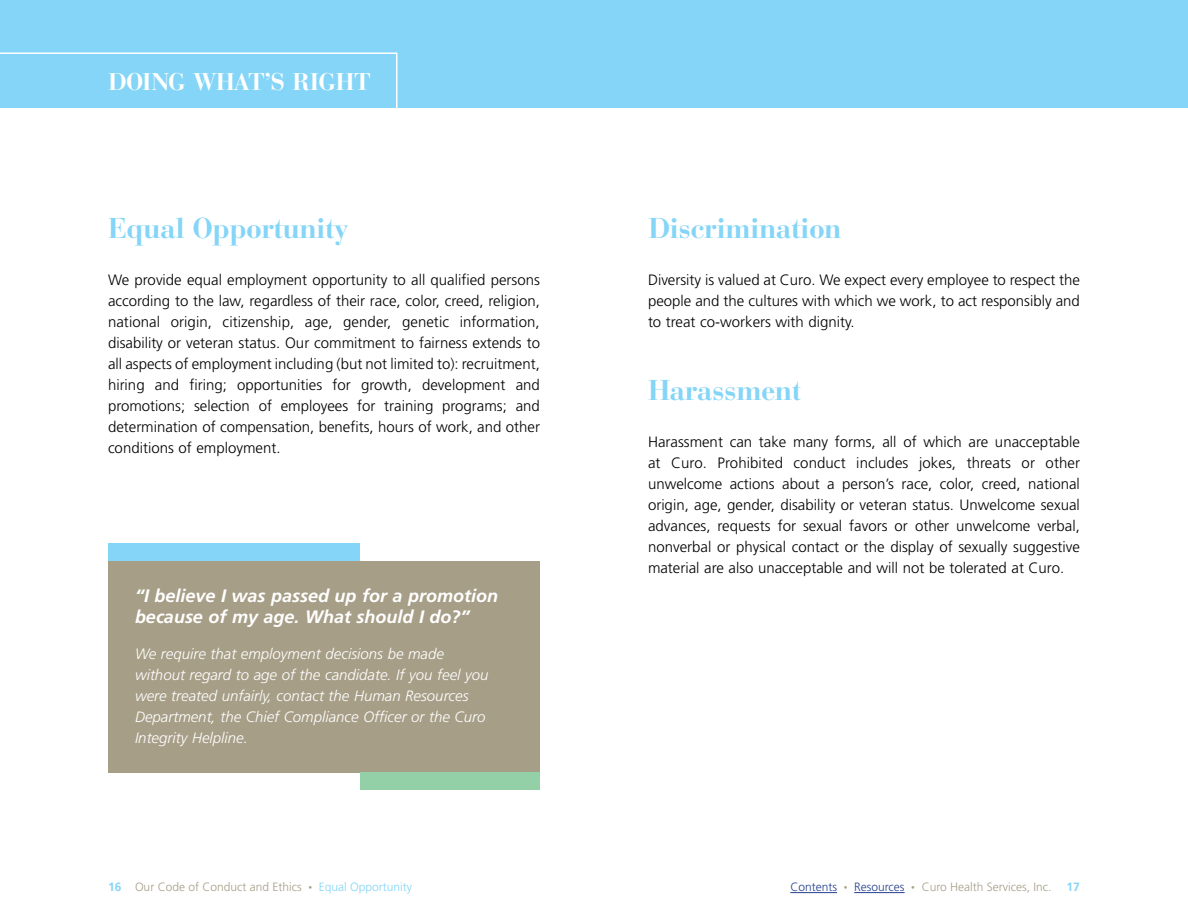
<style>
.page{position:relative;width:1188px;height:918px;background:#fff}
.page>*{position:absolute;margin:0;border:0;box-sizing:border-box;transform-origin:0 0}
.t1{font:700 28.5px "Bauer Bodoni";letter-spacing:-.02em;color:#84d5f7}
.t2{font:700 24px "Bauer Bodoni";letter-spacing:-.04em;color:#fff}
.t3{font:italic 700 18px/21px "Frutiger";color:#fff}
.t4{font:300 15px/21px "Frutiger";color:#000;text-align:justify}
.t5{font:italic 300 15px/21px "Frutiger";color:#fff}
.t6{font:300 12px "Frutiger";color:#a79e87}
.t7{font:300 12px "Frutiger";color:#25408f}
.t8{font:300 12px "Frutiger";color:#84d5f7}
.t9{font:700 12px "Frutiger";color:#84d5f7}
.s1{font-weight:700;color:#84d5f7}
</style>
<div class="page">
<div style="left:108px;top:561px;width:432px;height:211px;background:#a79e87"></div>
<div style="left:0;top:0;width:1188px;height:108px;background:#84d5f7"></div>
<hr style="left:790px;top:892px;width:47px;height:1px;background:#25408f">
<hr style="left:854px;top:892px;width:51px;height:1px;background:#25408f">
<svg style="left:0;top:52px;width:398px;height:56px"></svg>
<div style="left:108px;top:543px;width:252px;height:18px;background:#84d5f7"></div>
<div style="left:360px;top:772px;width:180px;height:18px;background:#94d0a7"></div>
<h2 class="t2" style="left:108px;top:68px;width:264px">DOING WHAT’S RIGHT</h2>
<h1 class="t1" style="left:108px;top:211px;width:242px">Equal Opportunity</h1>
<p class="t4" style="left:108px;top:269px;width:434px">We provide equal employment opportunity to all qualified persons according to the law, regardless of their race, color, creed, religion, national origin, citizenship, age, gender, genetic information, disability or veteran status. Our commitment to fairness extends to all aspects of employment including (but not limited to): recruitment, hiring and firing; opportunities for growth, development and promotions; selection of employees for training programs; and determination of compensation, benefits, hours of work, and other conditions of employment.</p>
<p class="t3" style="left:135px;top:585px;width:365px">“I believe I was passed up for a promotion because of my age. What should I do?”</p>
<p class="t5" style="left:135px;top:643px;width:355px">We require that employment decisions be made without regard to age of the candidate. If you feel you were treated unfairly, contact the Human Resources Department, the Chief Compliance Officer or the Curo Integrity Helpline.</p>
<p class="t6" style="left:108px;top:880px;width:195px"><span class="s1">16</span> Our Code of Conduct and Ethics</p>
<p class="t8" style="left:319px;top:880px;width:95px">Equal Opportunity</p>
<h1 class="t1" style="left:648px;top:211px;width:195px">Discrimination</h1>
<p class="t4" style="left:648px;top:269px;width:434px">Diversity is valued at Curo. We expect every employee to respect the people and the cultures with which we work, to act responsibly and to treat co-workers with dignity.</p>
<h1 class="t1" style="left:648px;top:373px;width:155px">Harassment</h1>
<p class="t4" style="left:648px;top:431px;width:434px">Harassment can take many forms, all of which are unacceptable at Curo. Prohibited conduct includes jokes, threats or other unwelcome actions about a person’s race, color, creed, national origin, age, gender, disability or veteran status. Unwelcome sexual advances, requests for sexual favors or other unwelcome verbal, nonverbal or physical contact or the display of sexually suggestive material are also unacceptable and will not be tolerated at Curo.</p>
<p class="t7" style="left:790px;top:880px;width:48px">Contents</p>
<p class="t7" style="left:854px;top:880px;width:52px">Resources</p>
<p class="t6" style="left:922px;top:880px;width:131px">Curo Health Services, Inc.</p>
<p class="t9" style="left:1067px;top:880px;width:15px">17</p>
</div>
